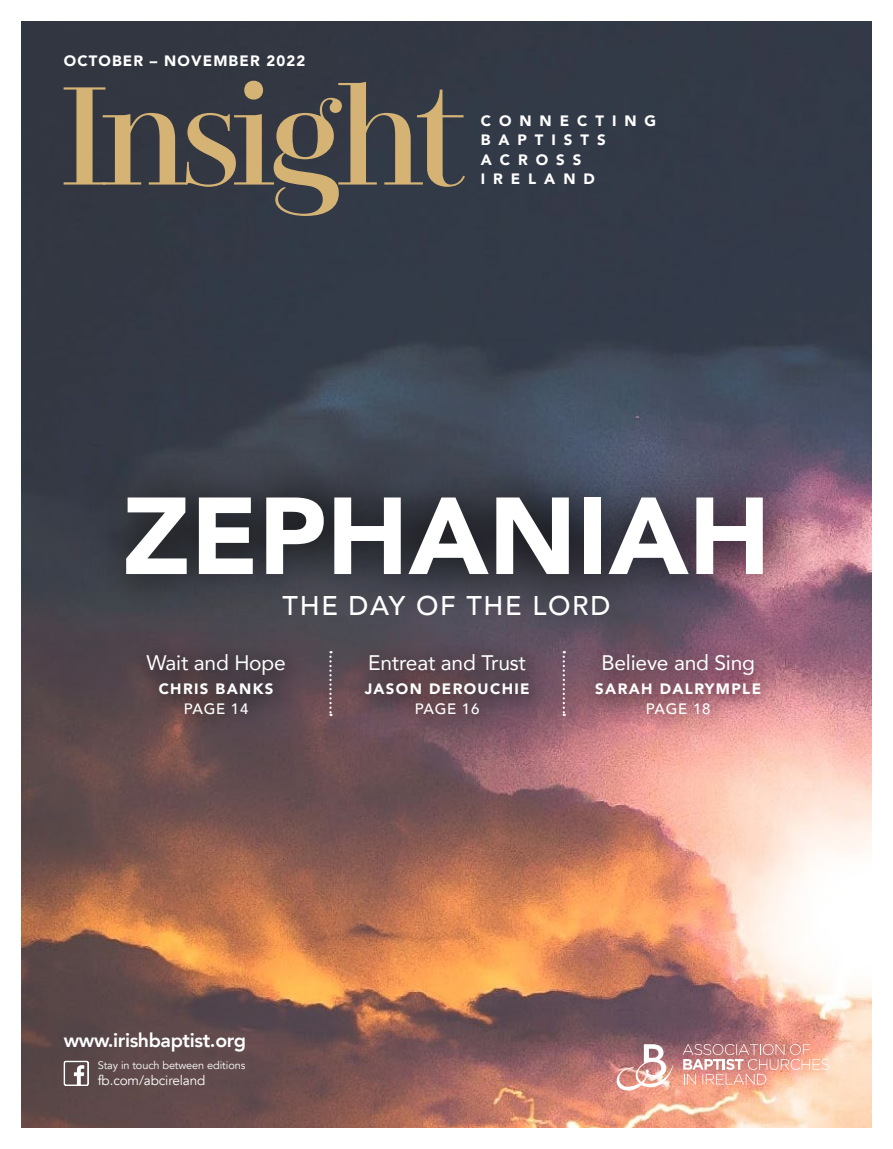
<style>
.page{position:relative;width:893px;height:1149px;background:#fff}
.page>*{position:absolute;margin:0;border:0;box-sizing:border-box;transform-origin:0 0}
.t1{font:138.75px "Didonesque";letter-spacing:-.06em;color:#d4b375}
.t2{font:900 108px "Avenir";color:#fff}
.t3{font:500 27px "Avenir";letter-spacing:.06em;color:#fff}
.t4{font:21px "Avenir";letter-spacing:-.01em;color:#fff}
.t5{font:800 19.5px "Avenir";letter-spacing:-.02em;color:#fff}
.t6{font:900 15px "Avenir";letter-spacing:.09em;color:#fff}
.t7{font:500 15px "Avenir";letter-spacing:.05em;color:#fff}
.t8{font:900 15px/19.5px "Avenir";letter-spacing:.53em;color:#fff}
.t9{font:13.5px "Avenir";letter-spacing:-.01em;color:#fff}
.t10{font:10.95px "Avenir";letter-spacing:-.01em;color:#fff}
</style>
<div class="page">
<img style="left:21px;top:21px;width:851px;height:1106px">
<svg style="left:81px;top:449px;width:729px;height:172px;background:#44404c"></svg>
<svg style="left:63px;top:1060px;width:26px;height:26px"></svg>
<svg style="left:615px;top:1043px;width:58px;height:47px"></svg>
<svg style="left:683px;top:1043px;width:146px;height:41px;background:#e2a498"></svg>
<div style="left:132px;top:640px;width:173px;height:94px;background:#000;opacity:.75"></div>
<div style="left:352px;top:639px;width:197px;height:95px;background:#000;opacity:.75"></div>
<div style="left:582px;top:640px;width:199px;height:94px;background:#000;opacity:.75"></div>
<svg style="left:329px;top:651px;width:3px;height:64px"></svg>
<svg style="left:563px;top:651px;width:2px;height:64px"></svg>
<p class="t6" style="left:64px;top:47px;width:26px">OCTOB</p>
<p class="t6" style="left:123px;top:47px;width:184px">ER – NOVEMBER 2022</p>
<h1 class="t1" style="left:60px;top:61px;width:408px">Insight</h1>
<p class="t6" style="left:481px;top:108px;width:56px">CONNE</p>
<p class="t6" style="left:577px;top:108px;width:48px">CTIN</p>
<p class="t6" style="left:645px;top:108px;width:13px">G</p>
<p class="t6" style="left:481px;top:127px;width:33px">B AP</p>
<p class="t8" style="left:481px;top:130px;width:126px;text-indent:54px">TI STS<br>ACROSS</p>
<p class="t6" style="left:481px;top:166px;width:80px">IRELAN</p>
<p class="t6" style="left:583px;top:166px;width:13px">D</p>
<h2 class="t2" style="left:122px;top:443px;width:650px">ZEPHANIAH</h2>
<h3 class="t3" style="left:283px;top:581px;width:326px">THE DAY OF THE LORD</h3>
<h3 class="t4" style="left:146px;top:646px;width:141px">Wait and Hope</h3>
<p class="t6" style="left:159px;top:676px;width:115px">CHRIS BANKS</p>
<p class="t7" style="left:184px;top:695px;width:66px">PAGE 14</p>
<h3 class="t4" style="left:368px;top:646px;width:159px">Entreat and Trust</h3>
<p class="t6" style="left:365px;top:676px;width:166px">JASON DEROUCHIE</p>
<p class="t7" style="left:415px;top:695px;width:66px">PAGE 16</p>
<h3 class="t4" style="left:601px;top:646px;width:155px">Believe and Sing</h3>
<p class="t6" style="left:595px;top:676px;width:167px">SARAH DALRYMPLE</p>
<p class="t7" style="left:646px;top:695px;width:66px">PAGE 18</p>
<h3 class="t5" style="left:64px;top:1025px;width:184px">www.irishbaptist.org</h3>
<p class="t10" style="left:98px;top:1058px;width:149px">Stay in touch between editions</p>
<p class="t9" style="left:98px;top:1072px;width:109px">fb.com/abcireland</p>
</div>
